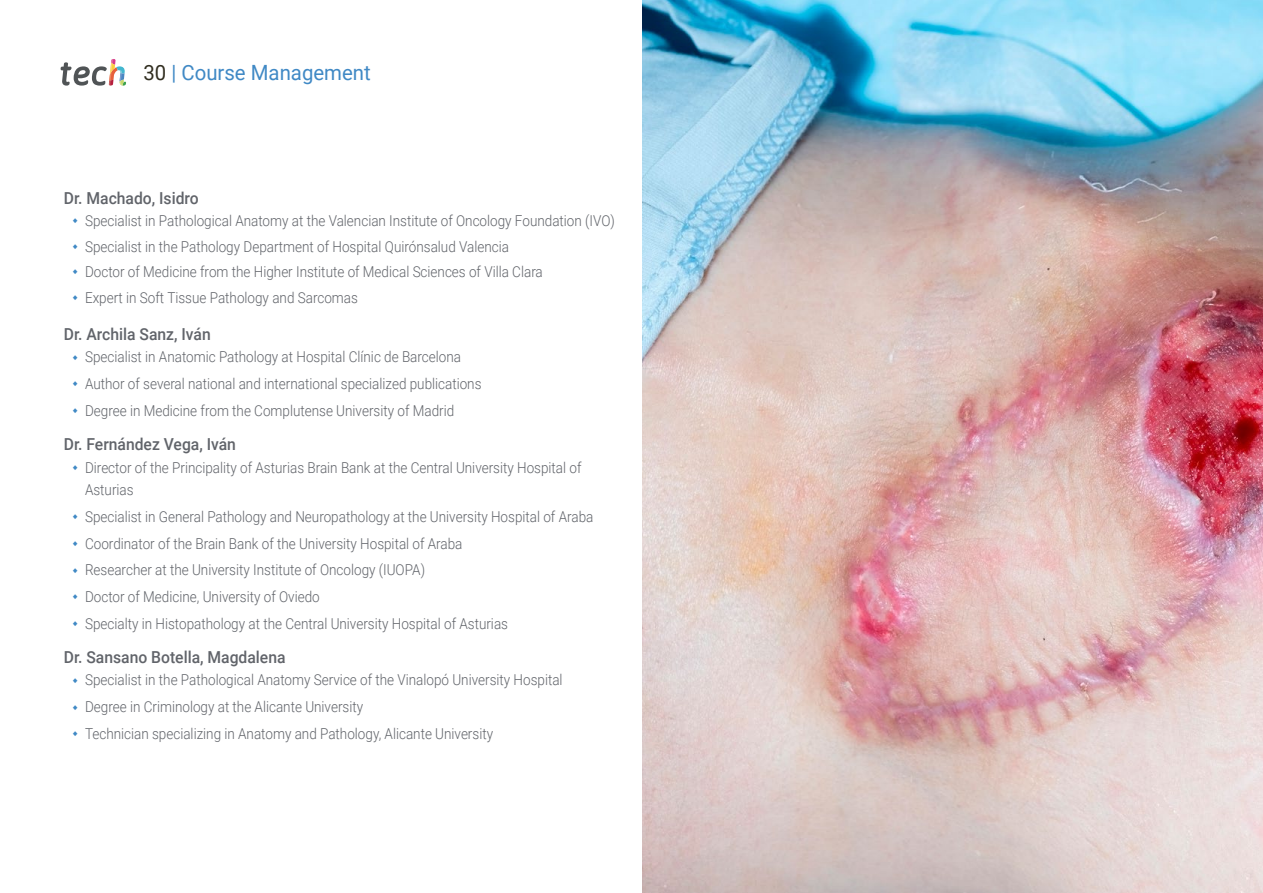
<style>
.page{position:relative;width:1263px;height:893px;background:#fff}
.page>*{position:absolute;margin:0;border:0;box-sizing:border-box;transform-origin:0 0}
.t1{font:21px "Roboto";color:#4089c5}
.t2{font:500 16.5px "Roboto";color:#61646a;scale:.95 1}
.t3{font:300 15px/26.7px "Roboto";color:#61646a;scale:.9 1}
.s1{color:#312e20}
</style>
<div class="page">
<svg style="left:61px;top:59px;width:65px;height:27px"></svg>
<img style="left:642px;top:0;width:621px;height:893px">
<h1 class="t1" style="left:144px;top:57px;width:229px"><span class="s1">30</span> | Course Management</h1>
<p class="t2" style="left:64px;top:186px;width:143px">Dr. Machado, Isidro</p>
<p class="t3" style="left:85px;top:207px;width:590px;line-height:25.5px">Specialist in Pathological Anatomy at the Valencian Institute of Oncology Foundation (IVO)<br>Specialist in the Pathology Department of Hospital Quirónsalud Valencia<br>Doctor of Medicine from the Higher Institute of Medical Sciences of Villa Clara<br>Expert in Soft Tissue Pathology and Sarcomas</p>
<p class="t2" style="left:64px;top:323px;width:156px">Dr. Archila Sanz, Iván</p>
<p class="t3" style="left:85px;top:343px;width:442px">Specialist in Anatomic Pathology at Hospital Clínic de Barcelona<br>Author of several national and international specialized publications<br>Degree in Medicine from the Complutense University of Madrid</p>
<p class="t2" style="left:64px;top:433px;width:183px">Dr. Fernández Vega, Iván</p>
<p class="t3" style="left:85px;top:455px;width:553px;line-height:22.5px">Director of the Principality of Asturias Brain Bank at the Central University Hospital of<br>Asturias</p>
<p class="t3" style="left:85px;top:503px;width:566px">Specialist in General Pathology and Neuropathology at the University Hospital of Araba Coordinator of the Brain Bank of the University Hospital of Araba<br>Researcher at the University Institute of Oncology (IUOPA)<br>Doctor of Medicine, University of Oviedo<br>Specialty in Histopathology at the Central University Hospital of Asturias</p>
<p class="t2" style="left:64px;top:646px;width:235px">Dr. Sansano Botella, Magdalena</p>
<p class="t3" style="left:85px;top:666px;width:532px">Specialist in the Pathological Anatomy Service of the Vinalopó University Hospital<br>Degree in Criminology at the Alicante University<br>Technician specializing in Anatomy and Pathology, Alicante University</p>
</div>
